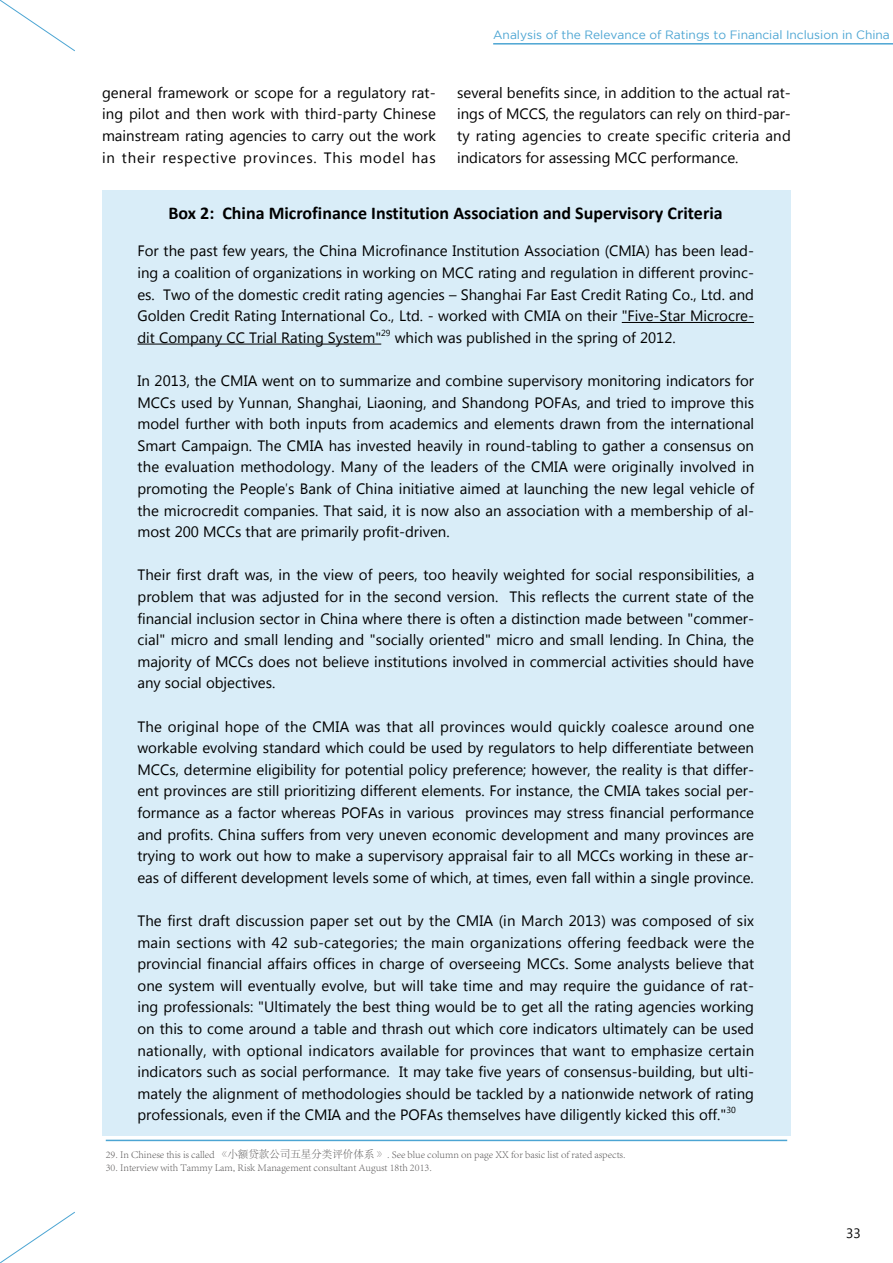
<style>
.page{position:relative;width:893px;height:1263px;background:#fff}
.page>*{position:absolute;margin:0;border:0;box-sizing:border-box;transform-origin:0 0}
.t1{font:700 18px "Calibri";color:#000}
.t2{font:15px/21.6px "Microsoft Tai Le";color:#000;text-align:justify}
.t3{font:13.5px "Microsoft Tai Le";color:#000}
.t4{font:12px "Gotham";color:#4ca5d3}
.t5{font:300 10.5px "Adobe Song Std";color:#595757}
.t6{font:8.7px "Microsoft Tai Le";color:#000}
.s1{font-family:"Abel Pro"}
</style>
<div class="page">
<svg style="left:0;top:1211px;width:75px;height:52px"></svg>
<svg style="left:0;top:0;width:75px;height:51px"></svg>
<hr style="left:106px;top:1140px;width:681px;height:1px;background:#4ca5d3">
<hr style="left:493px;top:43px;width:400px;height:2px;background:#4ca5d3">
<div style="left:102px;top:190px;width:689px;height:945px;background:#d9edf8"></div>
<hr style="left:622px;top:322px;width:132px;height:1px;background:#000">
<hr style="left:137px;top:344px;width:244px;height:1px;background:#000">
<p class="t2" style="left:102px;top:83px;width:335px">general framework or scope for a regulatory rat&shy;ing pilot and then work with third-party Chinese mainstream rating agencies to carry out the work in their respective provinces. This model has</p>
<p class="t4" style="left:493px;top:28px;width:398px">Analysis of the Relevance of Ratings to Financial Inclusion in China</p>
<p class="t2" style="left:457px;top:83px;width:335px">several benefits since, in addition to the actual rat&shy;ings of MCCS, the regulators can rely on third-par&shy;ty rating agencies to create specific criteria and indicators for assessing MCC performance.</p>
<p class="t1" style="left:168px;top:201px;width:556px">Box 2: China Microfinance Institution Association and Supervisory Criteria</p>
<p class="t2" style="left:137px;top:241px;width:618px">For the past few years, the China Microfinance Institution Association (CMIA) has been lead&shy;ing a coalition of organizations in working on MCC rating and regulation in different provinc&shy;es. Two of the domestic credit rating agencies – Shanghai Far East Credit Rating Co., Ltd. and Golden Credit Rating International Co., Ltd. - worked with CMIA on their "Five-Star Microcre&shy;dit Company CC Trial Rating System"</p>
<p class="t6" style="left:381px;top:327px;width:11px">29</p>
<p class="t2" style="left:395px;top:328px;width:282px">which was published in the spring of 2012.</p>
<p class="t2" style="left:137px;top:371px;width:618px">In 2013, the CMIA went on to summarize and combine supervisory monitoring indicators for MCCs used by Yunnan, Shanghai, Liaoning, and Shandong POFAs, and tried to improve this model further with both inputs from academics and elements drawn from the international Smart Campaign. The CMIA has invested heavily in round-tabling to gather a consensus on the evaluation methodology. Many of the leaders of the CMIA were originally involved in promoting the People<span class="s1">’</span>s Bank of China initiative aimed at launching the new legal vehicle of the microcredit companies. That said, it is now also an association with a membership of al&shy;most 200 MCCs that are primarily profit-driven.</p>
<p class="t2" style="left:137px;top:565px;width:618px">Their first draft was, in the view of peers, too heavily weighted for social responsibilities, a problem that was adjusted for in the second version. This reflects the current state of the financial inclusion sector in China where there is often a distinction made between "commer&shy;cial" micro and small lending and "socially oriented" micro and small lending. In China, the majority of MCCs does not believe institutions involved in commercial activities should have any social objectives.</p>
<p class="t2" style="left:137px;top:716px;width:618px">The original hope of the CMIA was that all provinces would quickly coalesce around one workable evolving standard which could be used by regulators to help differentiate between MCCs, determine eligibility for potential policy preference; however, the reality is that differ&shy;ent provinces are still prioritizing different elements. For instance, the CMIA takes social per&shy;formance as a factor whereas POFAs in various provinces may stress financial performance and profits. China suffers from very uneven economic development and many provinces are trying to work out how to make a supervisory appraisal fair to all MCCs working in these ar&shy;eas of different development levels some of which, at times, even fall within a single province.</p>
<p class="t2" style="left:137px;top:911px;width:618px">The first draft discussion paper set out by the CMIA (in March 2013) was composed of six main sections with 42 sub-categories; the main organizations offering feedback were the provincial financial affairs offices in charge of overseeing MCCs. Some analysts believe that one system will eventually evolve, but will take time and may require the guidance of rat&shy;ing professionals: "Ultimately the best thing would be to get all the rating agencies working on this to come around a table and thrash out which core indicators ultimately can be used nationally, with optional indicators available for provinces that want to emphasize certain indicators such as social performance. It may take five years of consensus-building, but ulti&shy;mately the alignment of methodologies should be tackled by a nationwide network of rating professionals, even if the CMIA and the POFAs themselves have diligently kicked this off."</p>
<p class="t6" style="left:726px;top:1105px;width:11px">30</p>
<p class="t5" style="left:106px;top:1149px;width:521px">29. In Chinese this is called 《小额贷款公司五星分类评价体系 》. See blue column on page XX for basic list of rated aspects.</p>
<p class="t5" style="left:106px;top:1161px;width:328px">30. Interview with Tammy Lam, Risk Management consultant August 18th 2013.</p>
<p class="t3" style="left:846px;top:1226px;width:16px">33</p>
</div>
